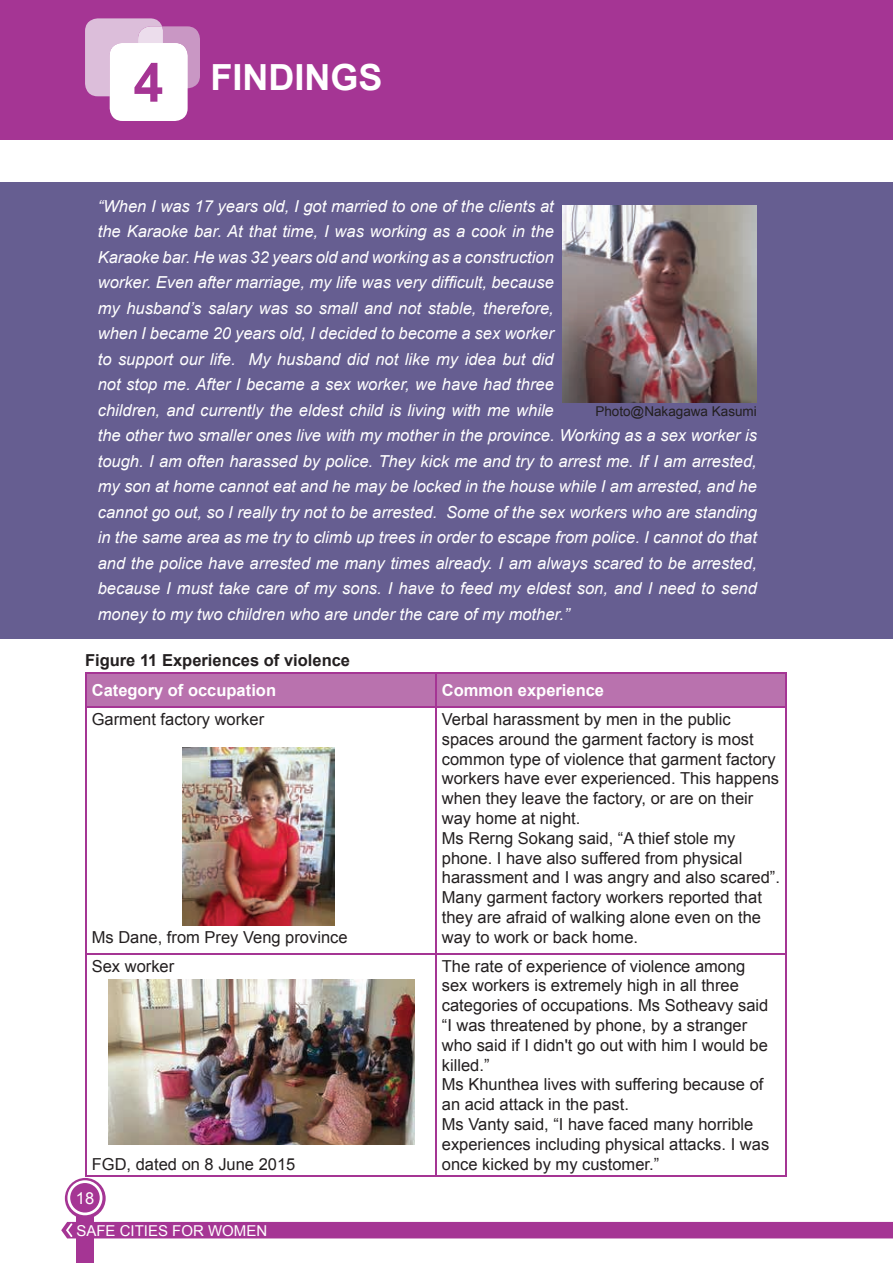
<style>
.page{position:relative;width:893px;height:1263px;background:#fff}
.page>*{position:absolute;margin:0;border:0;box-sizing:border-box;transform-origin:0 0}
.t1{font:700 36px "Arial";color:#fff}
.t2{font:italic 16.5px/25.5px "Arial";color:#fff}
.t3{font:16.5px/19.8px "Arial";color:#231f20}
.t4{font:700 16.5px "Arial";color:#fff}
.t5{font:700 16.5px "Arial";color:#231f20}
.t6{font:16.5px "Arial";color:#fff}
.t7{font:15px "Arial";color:#fff}
.t8{font:13.5px "Arial";color:#231f20}
.s1{font-size:54px;color:#a53594}
</style>
<div class="page">
<div style="left:76px;top:1211px;width:18px;height:52px;background:#a53594"></div>
<svg style="left:65px;top:1178px;width:41px;height:41px"></svg>
<svg style="left:67px;top:1180px;width:35px;height:35px"></svg>
<div style="left:61px;top:1222px;width:832px;height:16px;background:#a53594"></div>
<div style="left:87px;top:673px;width:698px;height:33px;background:#b972ae"></div>
<hr style="left:85px;top:708px;width:2px;height:245px;background:#a53594">
<hr style="left:435px;top:708px;width:2px;height:245px;background:#a53594">
<hr style="left:785px;top:708px;width:2px;height:245px;background:#a53594">
<hr style="left:85px;top:953px;width:351px;height:1px;background:#a53594">
<hr style="left:85px;top:954px;width:2px;height:221px;background:#a53594">
<hr style="left:436px;top:953px;width:351px;height:1px;background:#a53594">
<hr style="left:435px;top:954px;width:2px;height:221px;background:#a53594">
<hr style="left:785px;top:954px;width:2px;height:221px;background:#a53594">
<hr style="left:85px;top:672px;width:351px;height:1px;background:#a53594">
<hr style="left:85px;top:673px;width:2px;height:33px;background:#a53594">
<hr style="left:436px;top:672px;width:351px;height:1px;background:#a53594">
<hr style="left:435px;top:673px;width:2px;height:33px;background:#a53594">
<hr style="left:785px;top:673px;width:2px;height:33px;background:#a53594">
<hr style="left:85px;top:706px;width:351px;height:2px;background:#a53594">
<hr style="left:436px;top:706px;width:351px;height:2px;background:#a53594">
<hr style="left:85px;top:1175px;width:351px;height:1px;background:#a53594">
<hr style="left:436px;top:1175px;width:351px;height:1px;background:#a53594">
<div style="left:0;top:183px;width:893px;height:456px;background:#665e91"></div>
<div style="left:0;top:0;width:893px;height:139px;background:#a53594"></div>
<div style="left:110px;top:43px;width:78px;height:78px;background:#fff;border-radius:13px"></div>
<svg style="left:85px;top:18px;width:115px;height:78px"></svg>
<img style="left:562px;top:205px;width:195px;height:198px">
<img style="left:183px;top:747px;width:151px;height:179px">
<img style="left:108px;top:979px;width:307px;height:166px">
<h1 class="t1" style="left:133px;top:53px;width:251px"><span class="s1">4</span> FINDINGS</h1>
<p class="t2" style="left:98px;top:194px;width:661px">“When I was 17 years old, I got married to one of the clients at<br>the Karaoke bar. At that time, I was working as a cook in the<br>Karaoke bar. He was 32 years old and working as a construction<br>worker. Even after marriage, my life was very difficult, because<br>my husband’s salary was so small and not stable, therefore,<br>when I became 20 years old, I decided to become a sex worker<br>to support our life. My husband did not like my idea but did<br>not stop me. After I became a sex worker, we have had three<br>children, and currently the eldest child is living with me while<br>the other two smaller ones live with my mother in the province. Working as a sex worker is tough. I am often harassed by police. They kick me and try to arrest me. If I am arrested, my son at home cannot eat and he may be locked in the house while I am arrested, and he cannot go out, so I really try not to be arrested. Some of the sex workers who are standing in the same area as me try to climb up trees in order to escape from police. I cannot do that and the police have arrested me many times already. I am always scared to be arrested, because I must take care of my sons. I have to feed my eldest son, and I need to send money to my two children who are under the care of my mother.”</p>
<p class="t8" style="left:595px;top:402px;width:163px">Photo@Nakagawa Kasumi</p>
<p class="t5" style="left:85px;top:649px;width:267px">Figure 11 Experiences of violence</p>
<p class="t4" style="left:92px;top:679px;width:186px">Category of occupation</p>
<p class="t4" style="left:442px;top:679px;width:164px">Common experience</p>
<p class="t3" style="left:92px;top:709px;width:174px">Garment factory worker</p>
<p class="t3" style="left:442px;top:709px;width:340px">Verbal harassment by men in the public spaces around the garment factory is most common type of violence that garment factory workers have ever experienced. This happens when they leave the factory, or are on their way home at night.<br>Ms Rerng Sokang said, “A thief stole my phone. I have also suffered from physical harassment and I was angry and also scared”.<br>Many garment factory workers reported that they are afraid of walking alone even on the way to work or back home.</p>
<p class="t3" style="left:92px;top:927px;width:257px">Ms Dane, from Prey Veng province</p>
<p class="t3" style="left:92px;top:956px;width:84px">Sex worker</p>
<p class="t3" style="left:92px;top:1154px;width:205px">FGD, dated on 8 June 2015</p>
<p class="t6" style="left:76px;top:1187px;width:20px">18</p>
<p class="t7" style="left:76px;top:1220px;width:192px">SAFE CITIES FOR WOMEN</p>
<p class="t3" style="left:442px;top:956px;width:329px">The rate of experience of violence among sex workers is extremely high in all three categories of occupations. Ms Sotheavy said “I was threatened by phone, by a stranger who said if I didn't go out with him I would be killed.”<br>Ms Khunthea lives with suffering because of an acid attack in the past.<br>Ms Vanty said, “I have faced many horrible experiences including physical attacks. I was once kicked by my customer.”</p>
</div>
